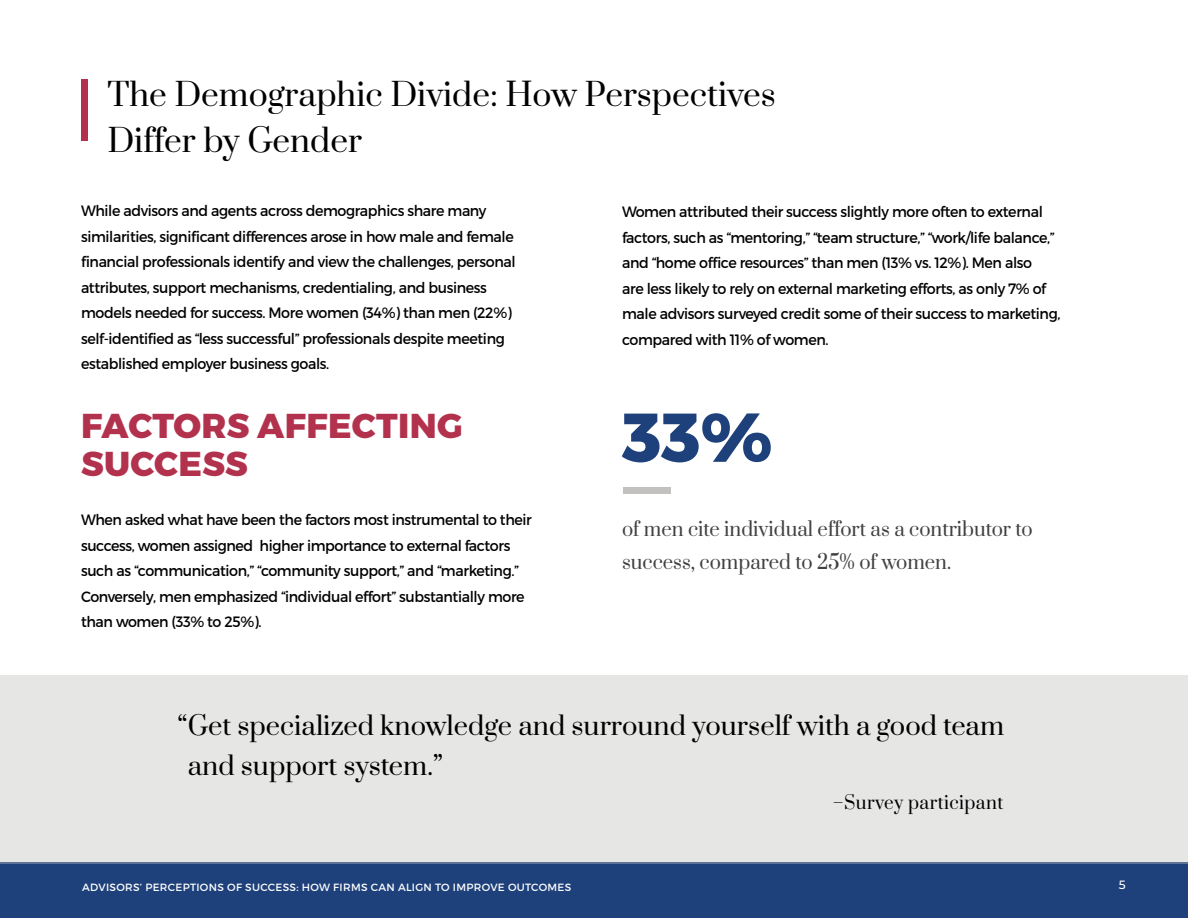
<style>
.page{position:relative;width:1188px;height:918px;background:#fff}
.page>*{position:absolute;margin:0;border:0;box-sizing:border-box;transform-origin:0 0}
.t1{font:800 69px "Montserrat";color:#1e417b}
.t2{font:800 34.5px/37.5px "Montserrat";letter-spacing:.01em;color:#b2324e}
.t3{font:31.5px/46.5px "Prata";color:#000101}
.t4{font:25.5px/40.5px "Prata";color:#000101}
.t5{font:19.5px/33px "Prata";color:#414042;scale:.95 1}
.t6{font:18px "Prata";letter-spacing:.025em;color:#000101;scale:.95 1}
.t7{font:15px/25.5px "Montserrat";letter-spacing:-.025em;color:#000;scale:.95 1}
.t8{font:500 12px "Montserrat";color:#fff}
.t9{font:10.5px "Montserrat";letter-spacing:.03em;color:#fff}
</style>
<div class="page">
<div style="left:0;top:863px;width:1188px;height:55px;background:#1e417b"></div>
<div style="left:0;top:675px;width:1188px;height:189px;background:#e6e6e5"></div>
<div style="left:81px;top:80px;width:6px;height:61px;background:#b2324e"></div>
<div style="left:623px;top:487px;width:48px;height:6px;background:#c2c1bf"></div>
<h3 class="t3" style="left:107px;top:69px;width:670px">The Demographic Divide: How Perspectives<br>Differ by Gender</h3>
<p class="t7" style="left:81px;top:198px;width:459px">While advisors and agents across demographics share many similarities, significant differences arose in how male and female financial professionals identify and view the challenges, personal attributes, support mechanisms, credentialing, and business models needed for success. More women (34%) than men (22%) self-identified as “less successful” professionals despite meeting established employer business goals.</p>
<h2 class="t2" style="left:81px;top:408px;width:383px">FACTORS AFFECTING<br>SUCCESS</h2>
<p class="t7" style="left:81px;top:507px;width:476px">When asked what have been the factors most instrumental to their success, women assigned higher importance to external factors such as “communication,” “community support,” and “marketing.” Conversely, men emphasized “individual effort” substantially more than women (33% to 25%).</p>
<p class="t7" style="left:622px;top:199px;width:463px">Women attributed their success slightly more often to external factors, such as “mentoring,” “team structure,” “work/life balance,” and “home office resources” than men (13% vs. 12%). Men also<br>are less likely to rely on external marketing efforts, as only 7% of male advisors surveyed credit some of their success to marketing, compared with 11% of women.</p>
<h1 class="t1" style="left:622px;top:394px;width:152px">33%</h1>
<h3 class="t5" style="left:622px;top:512px;width:434px">of men cite individual effort as a contributor to success, compared to 25% of women.</h3>
<h3 class="t4" style="left:188px;top:704px;width:818px;text-indent:-10px">“Get specialized knowledge and surround yourself with a good team and support system.”</h3>
<p class="t6" style="left:833px;top:787px;width:181px">–Survey participant</p>
<p class="t9" style="left:82px;top:881px;width:491px">ADVISORS’ PERCEPTIONS OF SUCCESS: HOW FIRMS CAN ALIGN TO IMPROVE OUTCOMES</p>
<p class="t8" style="left:1119px;top:876px;width:8px">5</p>
</div>
